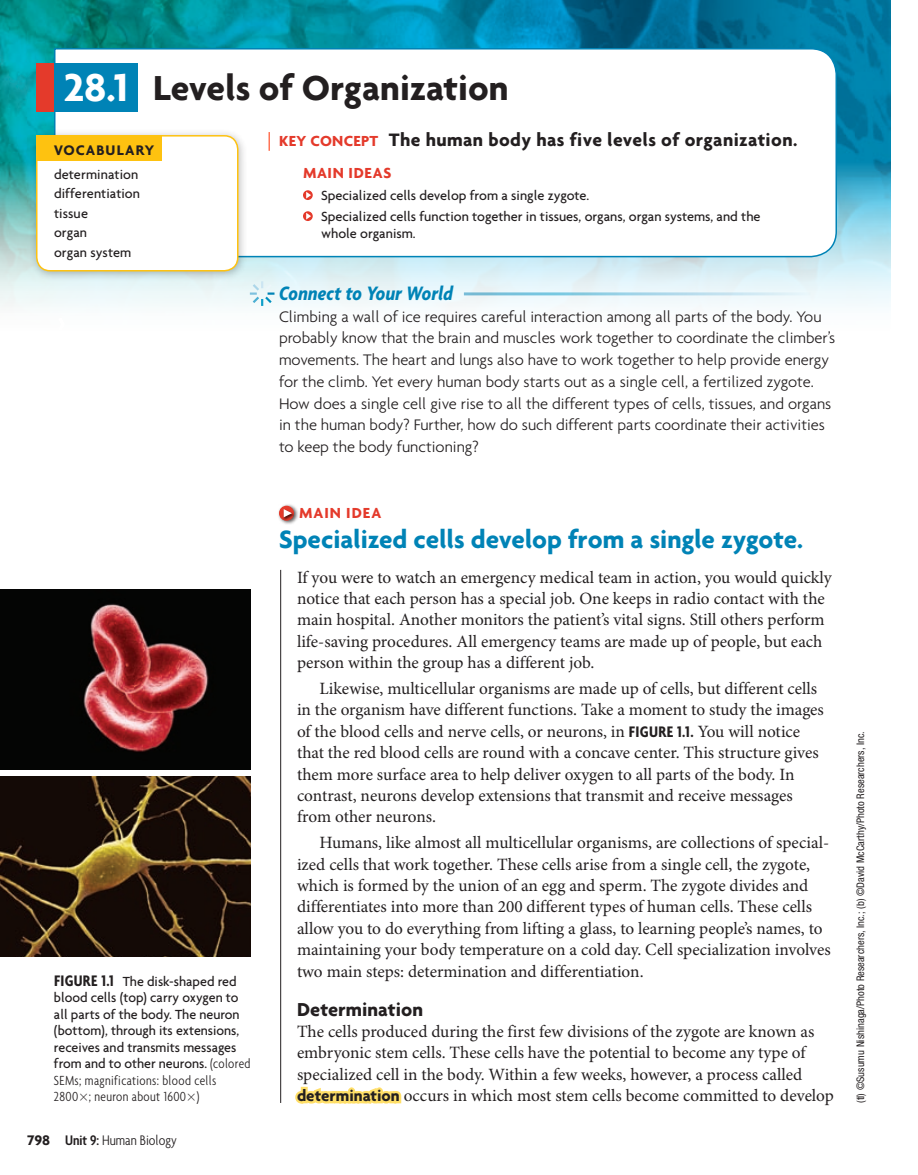
<style>
.page{position:relative;width:918px;height:1175px;background:#fff}
.page>*{position:absolute;margin:0;border:0;box-sizing:border-box;transform-origin:0 0}
.t1{font:700 42px "Agenda";color:#fff}
.t2{font:700 37.5px "Agenda";color:#231f20}
.t3{font:700 27px "Agenda";letter-spacing:-.005em;color:#0083b6}
.t4{font:italic 700 condensed 21px "Agenda";letter-spacing:.01em;color:#0083b6}
.t5{font:700 20.25px "Agenda";letter-spacing:.005em;color:#231f20}
.t6{font:700 19.5px "Agenda";letter-spacing:.02em;color:#231f20}
.t7{font:17.25px/21.3px "Minion Pro";color:#231f20}
.t8{font:300 16.5px/21.8px "Agenda";color:#231f20}
.t9{font:700 condensed 16.5px "Agenda";color:#231f20}
.t10{font:700 15.75px "Agenda";letter-spacing:.045em;color:#e43a2b}
.t11{font:300 condensed 15px "Agenda";color:#231f20}
.t12{font:700 15px "Agenda";letter-spacing:.07em;color:#231f20}
.t13{font:500 14.25px/16.5px "Agenda";color:#231f20}
.t14{font:condensed 10.5px "Helvetica Neue LT Std";color:#231f20}
.s1{font-weight:700;font-stretch:condensed;font-size:16.5px}
.s2{font-weight:300;font-stretch:condensed}
.s3{font-family:"Mathematical Pi 1";font-weight:400;font-size:12px}
.s4{font-weight:700;font-stretch:normal}
.s5{font-weight:600}
.s6{font-size:15.75px;color:#e43a2b}
.s7{font-family:"Agenda";font-weight:700;font-stretch:condensed;font-size:16.5px}
.s8{font-family:"Agenda";font-weight:700;font-size:16.8px}
</style>
<div class="page">
<img style="left:0;top:0;width:891px;height:306px">
<div style="left:36px;top:63px;width:20px;height:48px;background:#e43a2b"></div>
<svg style="left:53px;top:47px;width:785px;height:211px"></svg>
<div style="left:28px;top:127px;width:220px;height:154px;background:#231f20;opacity:.3"></div>
<div style="left:37px;top:136px;width:201px;height:135px;background:#fff;border-radius:14px"></div>
<div style="left:36px;top:135px;width:202px;height:136px;border:2px solid #fec210;border-radius:14px"></div>
<div style="left:36px;top:135px;width:126px;height:25px;background:#fec210"></div>
<img style="left:0;top:776px;width:250px;height:180px">
<img style="left:0;top:590px;width:250px;height:179px">
<svg style="left:303px;top:190px;width:10px;height:10px"></svg>
<svg style="left:306px;top:192px;width:5px;height:6px"></svg>
<svg style="left:303px;top:211px;width:10px;height:10px"></svg>
<svg style="left:306px;top:213px;width:5px;height:6px"></svg>
<svg style="left:268px;top:132px;width:2px;height:19px"></svg>
<hr style="left:464px;top:292px;width:346px;height:3px;background:#fff">
<svg style="left:250px;top:281px;width:25px;height:25px"></svg>
<div style="left:277px;top:504px;width:21px;height:21px;background:#231f20;opacity:.75"></div>
<div style="left:279px;top:506px;width:15px;height:14px;background:#e43a2b;border-radius:50%"></div>
<svg style="left:283px;top:508px;width:11px;height:12px"></svg>
<svg style="left:295px;top:1086px;width:107px;height:18px"></svg>
<hr style="left:280px;top:570px;width:1px;height:532px;background:#231f20">
<h1 class="t1" style="left:64px;top:61px;width:66px">28.1</h1>
<h2 class="t2" style="left:153px;top:65px;width:357px">Levels of Organization</h2>
<p class="t12" style="left:54px;top:141px;width:102px">vocabulary</p>
<p class="t13" style="left:54px;top:164px;width:88px;line-height:19.5px">determination differentiation tissue<br>organ<br>organ system</p>
<p class="t9" style="left:54px;top:970px;width:15px">FIGURE</p>
<p class="t13" style="left:54px;top:972px;width:198px;text-indent:47px"><span class="s1">1.1</span> The disk-shaped red blood cells (top) carry oxygen to all parts of the body. The neuron (bottom), through its extensions, receives and transmits messages from and to other neurons. <span class="s2">(colored<br>SEMs; magnifications: blood cells<br>2800</span><span class="s3">3</span><span class="s2">; neuron about 1600</span><span class="s3">3</span><span class="s2">)</span></p>
<p class="t11" style="left:27px;top:1132px;width:151px"><span class="s4">798</span> <span class="s5">Unit 9:</span> Human Biology</p>
<p class="t6" style="left:279px;top:128px;width:519px"><span class="s6">KEY CONCEPT</span> The human body has five levels of organization.</p>
<p class="t10" style="left:303px;top:163px;width:90px">main ideas</p>
<p class="t13" style="left:321px;top:184px;width:441px;line-height:21px">Specialized cells develop from a single zygote.<br>Specialized cells function together in tissues, organs, organ systems, and the</p>
<p class="t13" style="left:321px;top:224px;width:96px">whole organism.</p>
<p class="t4" style="left:279px;top:282px;width:175px">Connect to Your World</p>
<p class="t8" style="left:279px;top:305px;width:558px">Climbing a wall of ice requires careful interaction among all parts of the body. You probably know that the brain and muscles work together to coordinate the climber’s movements. The heart and lungs also have to work together to help provide energy for the climb. Yet every human body starts out as a single cell, a fertilized zygote.<br>How does a single cell give rise to all the different types of cells, tissues, and organs in the human body? Further, how do such different parts coordinate their activities to keep the body functioning?</p>
<p class="t10" style="left:299px;top:503px;width:84px">Main Idea</p>
<h3 class="t3" style="left:279px;top:522px;width:526px">Specialized cells develop from a single zygote.</h3>
<p class="t7" style="left:297px;top:567px;width:536px">If you were to watch an emergency medical team in action, you would quickly notice that each person has a special job. One keeps in radio contact with the main hospital. Another monitors the patient’s vital signs. Still others perform life-saving procedures. All emergency teams are made up of people, but each person within the group has a different job.</p>
<p class="t7" style="left:297px;top:678px;width:528px;text-indent:22px">Likewise, multicellular organisms are made up of cells, but different cells in the organism have different functions. Take a moment to study the images of the blood cells and nerve cells, or neurons, in <span class="s7">FIGURE 1.1.</span> You will notice that the red blood cells are round with a concave center. This structure gives them more surface area to help deliver oxygen to all parts of the body. In contrast, neurons develop extensions that transmit and receive messages from other neurons.</p>
<p class="t7" style="left:297px;top:832px;width:535px;text-indent:22px">Humans, like almost all multicellular organisms, are collections of special&shy;ized cells that work together. These cells arise from a single cell, the zygote, which is formed by the union of an egg and sperm. The zygote divides and differentiates into more than 200 different types of human cells. These cells allow you to do everything from lifting a glass, to learning people’s names, to maintaining your body temperature on a cold day. Cell specialization involves two main steps: determination and differentiation.</p>
<p class="t5" style="left:297px;top:996px;width:128px">Determination</p>
<p class="t7" style="left:297px;top:1021px;width:538px">The cells produced during the first few divisions of the zygote are known as embryonic stem cells. These cells have the potential to become any type of specialized cell in the body. Within a few weeks, however, a process called <span class="s8">determination</span> occurs in which most stem cells become committed to develop</p>
<p class="t14" style="left:854px;top:1102px;width:373px;rotate:-90deg">(tl) ©Susumu Nishinaga/Photo Researchers, Inc.; (b) ©David McCarthy/Photo Researchers, Inc.</p>
</div>
